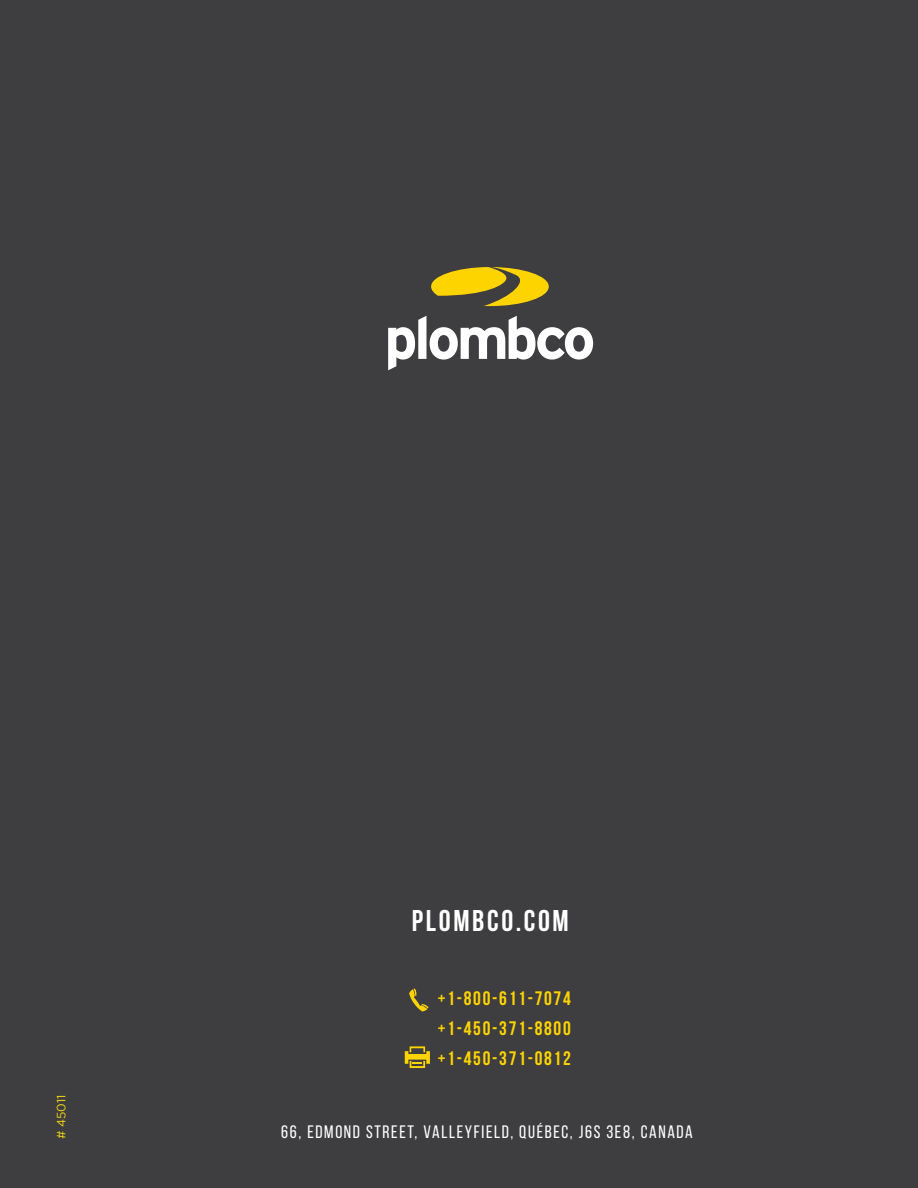
<style>
.page{position:relative;width:918px;height:1188px;background:#3e3d40}
.page>*{position:absolute;margin:0;border:0;box-sizing:border-box;transform-origin:0 0}
.t1{font:700 30px "Bebas Neue";letter-spacing:.09em;color:#fff}
.t2{font:700 19.5px/30px "Bebas Neue";letter-spacing:.09em;color:#fed400;text-align:justify}
.t3{font:18px "Bebas Neue";letter-spacing:.09em;color:#fff}
.t4{font:12px "Gotham";color:#f9de0e}
</style>
<div class="page">
<svg style="left:431px;top:267px;width:118px;height:39px"></svg>
<svg style="left:388px;top:316px;width:205px;height:54px"></svg>
<svg style="left:409px;top:989px;width:19px;height:23px"></svg>
<svg style="left:405px;top:1046px;width:25px;height:22px"></svg>
<p class="t4" style="left:55px;top:1139px;width:46px;rotate:-90deg"># 45011</p>
<h1 class="t1" style="left:412px;top:905px;width:159px">PLOMBCO.COM</h1>
<p class="t2" style="left:438px;top:983px;width:135px">+1-800-611-7074 +1-450-371-8800 +1-450-371-0812</p>
<p class="t3" style="left:281px;top:1122px;width:413px">66, EDMOND STREET, VALLEYFIELD, QUÉBEC, J6S 3E8, CANADA</p>
</div>
